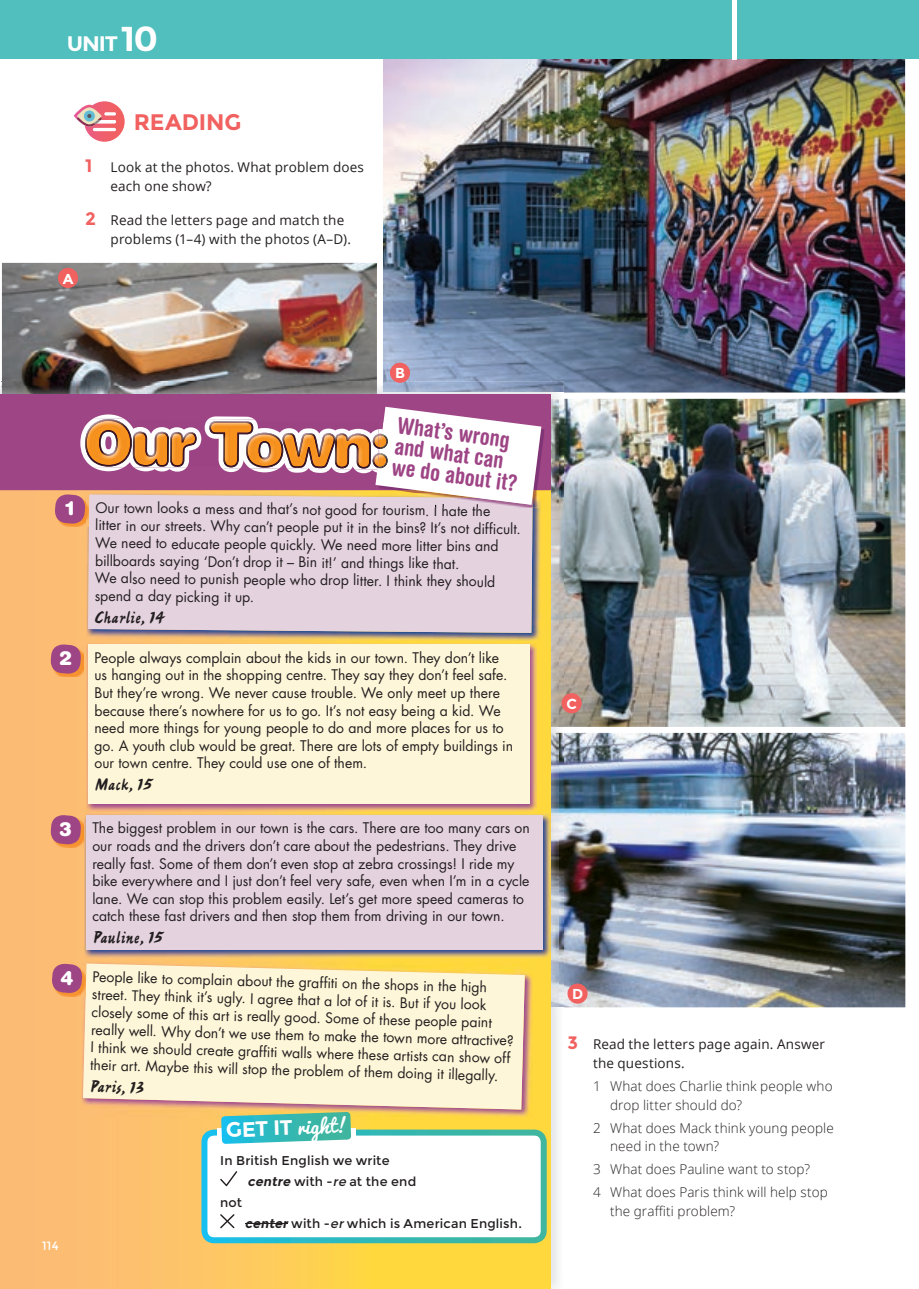
<style>
.page{position:relative;width:919px;height:1289px;background:#fff}
.page>*{position:absolute;margin:0;border:0;box-sizing:border-box;transform-origin:0 0}
.t1{font:700 condensed 22.5px/21px "Helvetica Rounded LT Std";color:#9e4585}
.t2{font:700 22.5px "Montserrat";letter-spacing:-.005em;color:#f16160}
.t3{font:700 21px "Montserrat";color:#fff;scale:1.04 1}
.t4{font:900 19.5px "Helvetica Rounded LT Std";color:#fff}
.t5{font:18.45px "Pacifico";color:#fff;scale:1.04 1}
.t6{font:18px "Ashley Script MT Std";letter-spacing:-.01em;color:#231f20}
.t7{font:700 18px "Montserrat";color:#f16160}
.t8{font:700 14.4px "Montserrat";color:#fff}
.t9{font:14.25px/17.7px "Futura Std";color:#231f20}
.t10{font:300 13.5px/18.8px "Open Sans";letter-spacing:.01em;color:#231f20}
.t11{font:13.5px/18.8px "Open Sans";letter-spacing:.01em;color:#231f20}
.t12{font:12.75px "Montserrat";letter-spacing:.015em;color:#231f20}
.t13{font:12px "Montserrat";color:#fff}
.s1{font-size:34.5px}
.s2{font-family:"Montserrat";font-weight:700;font-size:18px;color:#f16160}
.s3{font-size:15px}
.s4{font-family:"Montserrat";font-weight:700;font-size:20.85px}
.s5{font-weight:700;font-style:italic}
.s6{font-style:italic}
</style>
<div class="page">
<img style="left:551px;top:733px;width:355px;height:275px">
<img style="left:383px;top:59px;width:523px;height:334px">
<img style="left:563px;top:398px;width:343px;height:335px">
<img style="left:1px;top:262px;width:376px;height:120px">
<img style="left:383px;top:382px;width:180px;height:11px">
<img style="left:559px;top:401px;width:4px;height:332px">
<img style="left:0;top:382px;width:383px;height:13px">
<svg style="left:551px;top:1007px;width:12px;height:6px"></svg>
<img style="left:383px;top:386px;width:176px;height:347px">
<img style="left:383px;top:393px;width:176px;height:1px">
<div style="left:0;top:395px;width:551px;height:893px;background:linear-gradient(to right,#fcb97c,#fdde36)"></div>
<div style="left:0;top:395px;width:551px;height:95px;background:#9e4585"></div>
<img style="left:87px;top:493px;width:453px;height:147px">
<div style="left:88px;top:494px;width:444px;height:139px;background:#e5d2df"></div>
<img style="left:87px;top:643px;width:450px;height:168px">
<div style="left:88px;top:644px;width:441px;height:160px;background:#fef6d8"></div>
<img style="left:84px;top:813px;width:466px;height:144px">
<div style="left:86px;top:815px;width:456px;height:134px;background:#e5d2df"></div>
<img style="left:81px;top:962px;width:451px;height:155px">
<svg style="left:83px;top:963px;width:441px;height:146px;background:#fcf0ce"></svg>
<img style="left:54px;top:647px;width:30px;height:29px">
<svg style="left:50px;top:643px;width:32px;height:31px"></svg>
<img style="left:54px;top:818px;width:30px;height:29px">
<svg style="left:50px;top:814px;width:32px;height:31px"></svg>
<img style="left:55px;top:966px;width:30px;height:30px">
<svg style="left:51px;top:962px;width:32px;height:32px"></svg>
<svg style="left:54px;top:493px;width:34px;height:33px"></svg>
<img style="left:540px;top:490px;width:4px;height:18px">
<img style="left:541px;top:409px;width:3px;height:81px">
<img style="left:490px;top:505px;width:42px;height:3px">
<img style="left:378px;top:505px;width:112px;height:3px">
<img style="left:201px;top:420px;width:4px;height:47px">
<img style="left:94px;top:414px;width:29px;height:4px">
<img style="left:80px;top:418px;width:121px;height:50px">
<img style="left:208px;top:416px;width:46px;height:3px">
<img style="left:205px;top:419px;width:168px;height:50px">
<img style="left:354px;top:469px;width:19px;height:4px">
<img style="left:93px;top:467px;width:258px;height:6px">
<svg style="left:102px;top:466px;width:13px;height:1px"></svg>
<img style="left:85px;top:420px;width:47px;height:46px">
<img style="left:209px;top:421px;width:44px;height:46px">
<svg style="left:141px;top:466px;width:24px;height:1px"></svg>
<img style="left:133px;top:431px;width:63px;height:35px">
<img style="left:247px;top:433px;width:124px;height:35px">
<img style="left:372px;top:453px;width:1px;height:15px">
<img style="left:86px;top:420px;width:45px;height:46px">
<img style="left:99px;top:430px;width:19px;height:25px">
<img style="left:258px;top:441px;width:13px;height:18px">
<svg style="left:101px;top:419px;width:16px;height:2px"></svg>
<img style="left:210px;top:422px;width:42px;height:44px">
<img style="left:134px;top:432px;width:34px;height:34px">
<img style="left:171px;top:433px;width:25px;height:33px">
<img style="left:283px;top:434px;width:51px;height:33px">
<img style="left:336px;top:434px;width:34px;height:34px">
<svg style="left:373px;top:407px;width:168px;height:98px"></svg>
<div style="left:0;top:0;width:918px;height:59px;background:#50bfbe"></div>
<hr style="left:732px;top:0;width:4px;height:59px;background:#fff">
<svg style="left:74px;top:101px;width:51px;height:41px"></svg>
<div style="left:58px;top:268px;width:20px;height:20px;background:#f16160;border-radius:50%"></div>
<div style="left:390px;top:363px;width:20px;height:20px;background:#f16160;border-radius:50%"></div>
<div style="left:561px;top:693px;width:20px;height:20px;background:#f16160;border-radius:50%"></div>
<div style="left:567px;top:983px;width:20px;height:20px;background:#f16160;border-radius:50%"></div>
<svg style="left:201px;top:1111px;width:345px;height:132px"></svg>
<h2 class="t3" style="left:67px;top:31px;width:89px">UNIT <span class="s1">10</span></h2>
<h1 class="t2" style="left:134px;top:109px;width:109px">READING</h1>
<p class="t8" style="left:63px;top:270px;width:12px">A</p>
<p class="t7" style="left:85px;top:155px;width:9px">1</p>
<p class="t11" style="left:111px;top:158px;width:255px">Look at the photos. What problem does each one show?</p>
<p class="t11" style="left:111px;top:210px;width:242px;text-indent:-26px"><span class="s2">2</span> Read the letters page and match the problems (1–4) with the photos (A–D).</p>
<h3 class="t4" style="left:65px;top:496px;width:12px">1</h3>
<h3 class="t4" style="left:59px;top:645px;width:15px">2</h3>
<h3 class="t4" style="left:59px;top:816px;width:15px">3</h3>
<h3 class="t4" style="left:61px;top:965px;width:15px">4</h3>
<p class="t13" style="left:42px;top:1238px;width:18px">114</p>
<p class="t8" style="left:395px;top:365px;width:11px">B</p>
<h1 class="t1" style="left:399px;top:414px;width:129px;rotate:8deg">What’s wrong and what can we do about it?</h1>
<p class="t9" style="left:95px;top:500px;width:427px">Our town looks a mess and that’s not good for tourism. I hate the<br>litter in our streets. Why can’t people put it in the bins? It’s not difficult.<br>We need to educate people quickly. We need more litter bins and billboards saying ‘Don’t drop it – Bin it!’ and things like that.<br>We also need to punish people who drop litter. I think they should</p>
<p class="t9" style="left:95px;top:587px;width:161px">spend a day picking it up.</p>
<p class="t6" style="left:94px;top:607px;width:71px">Charlie, 14</p>
<p class="t9" style="left:94px;top:648px;width:420px">People always complain about the kids in our town. They don’t like us hanging out in the shopping centre. They say they don’t feel safe.<br>But they’re wrong. We never cause trouble. We only meet up there because there’s nowhere for us to go. It’s not easy being a kid. We need more things for young people to do and more places for us to go. A youth club would be great. There are lots of empty buildings in our town centre. They could use one of them.</p>
<p class="t6" style="left:94px;top:774px;width:60px">Mack, 15</p>
<p class="t9" style="left:92px;top:819px;width:439px">The biggest problem in our town is the cars. There are too many cars on our roads and the drivers don’t care about the pedestrians. They drive really fast. Some of them don’t even stop at zebra crossings! I ride my bike everywhere and I just don’t feel very safe, even when I’m in a cycle lane. We can stop this problem easily. Let’s get more speed cameras to catch these fast drivers and then stop them from driving in our town.</p>
<p class="t6" style="left:92px;top:927px;width:73px">Pauline, 15</p>
<p class="t9" style="left:92px;top:969px;width:424px;rotate:1deg">People like to complain about the graffi ti on the shops in the high street. They think it’s ugly. I agree that a lot of it is. But if you look closely some of this art is really good. Some of these people paint really well. Why don’t we use them to make the town more attractive?<br>I think we should create graffi ti walls where these artists can show off their art. Maybe this will stop the problem of them doing it illegally<span class="s3">.</span></p>
<p class="t6" style="left:90px;top:1076px;width:57px;rotate:1deg">Paris, 13</p>
<p class="t5" style="left:225px;top:1113px;width:119px;rotate:-2deg"><span class="s4">GET IT</span> right!</p>
<p class="t12" style="left:220px;top:1153px;width:171px">In British English we write</p>
<p class="t12" style="left:248px;top:1174px;width:170px"><span class="s5">centre</span> with -<span class="s6">re</span> at the end</p>
<p class="t12" style="left:220px;top:1195px;width:24px">not</p>
<p class="t12" style="left:245px;top:1216px;width:278px"><span class="s5">center</span> with -<span class="s6">er</span> which is American English.</p>
<p class="t8" style="left:566px;top:695px;width:12px">C</p>
<p class="t8" style="left:572px;top:985px;width:13px">D</p>
<p class="t11" style="left:593px;top:1034px;width:233px;text-indent:-26px"><span class="s2">3</span> Read the letters page again. Answer the questions.</p>
<p class="t10" style="left:610px;top:1076px;width:224px;text-indent:-17px">1 What does Charlie think people who drop litter should do?</p>
<p class="t10" style="left:610px;top:1117px;width:225px;text-indent:-17px">2 What does Mack think young people need in the town?</p>
<p class="t10" style="left:593px;top:1157px;width:236px;line-height:23px">3 What does Pauline want to stop?<br>4 What does Paris think will help stop</p>
<p class="t10" style="left:610px;top:1201px;width:127px">the graffiti problem?</p>
</div>
